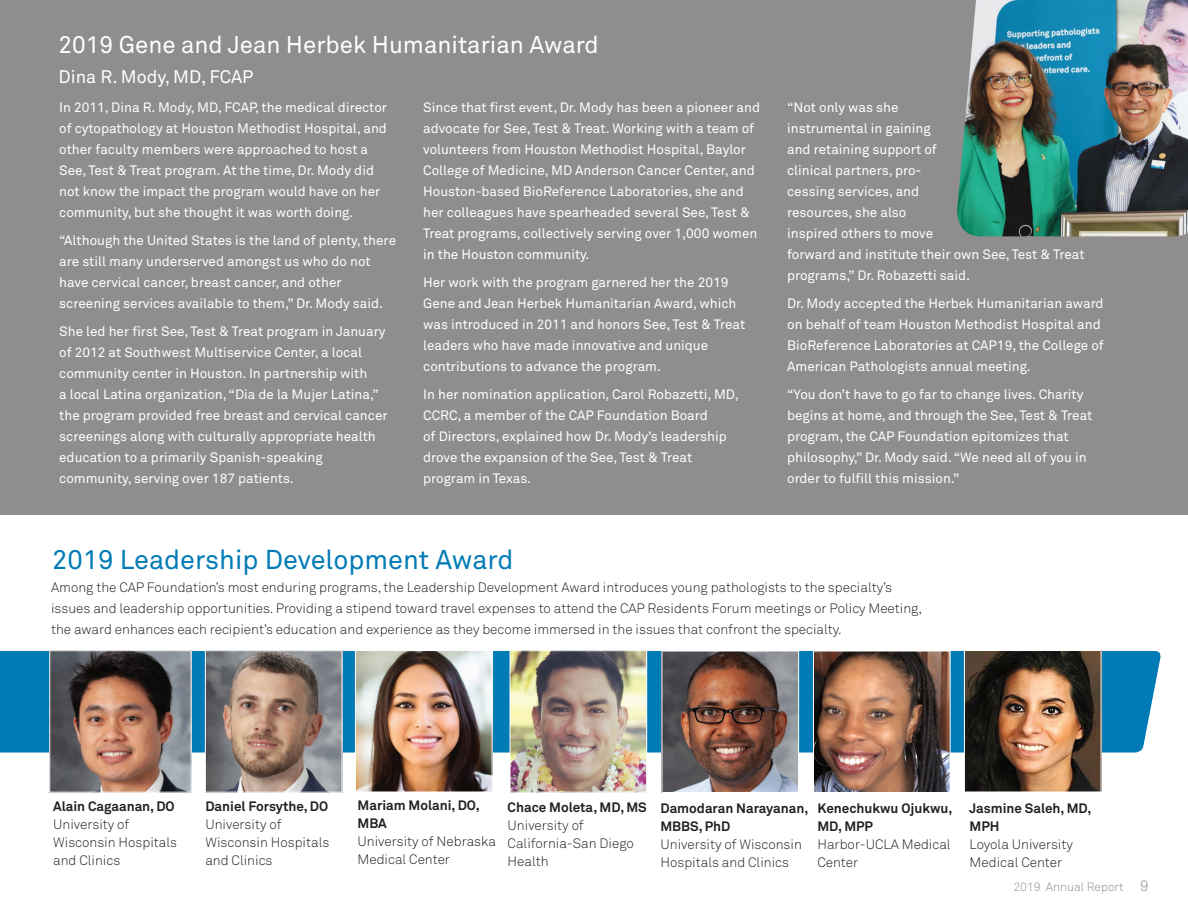
<style>
.page{position:relative;width:1188px;height:918px;background:#fff}
.page>*{position:absolute;margin:0;border:0;box-sizing:border-box;transform-origin:0 0}
.t1{font:27px "Akkurat Std";color:#007bb6}
.t2{font:24px "Akkurat Std";color:#fff}
.t3{font:18px "Akkurat Std";color:#fff}
.t4{font:13.5px/21px "Akkurat Std";color:#fff}
.t5{font:300 13.5px/18px "Akkurat Std";color:#231f20}
.t6{font:700 13.5px/18px "Akkurat Std";color:#231f20}
.t7{font:300 12px "Akkurat Std";color:#8f8d8e}
.s1{font-size:15px}
</style>
<div class="page">
<svg style="left:0;top:651px;width:1161px;height:102px;background:#1885b9"></svg>
<div style="left:0;top:0;width:1188px;height:514px;background:#8f8d8e"></div>
<img style="left:957px;top:0;width:231px;height:236px">
<img style="left:815px;top:653px;width:133px;height:138px">
<div style="left:813px;top:651px;width:137px;height:142px;border:1px solid #fff"></div>
<img style="left:966px;top:652px;width:133px;height:138px">
<div style="left:964px;top:650px;width:137px;height:142px;border:1px solid #fff"></div>
<img style="left:357px;top:652px;width:133px;height:138px">
<div style="left:355px;top:650px;width:137px;height:142px;border:1px solid #fff"></div>
<img style="left:512px;top:653px;width:133px;height:137px">
<div style="left:510px;top:651px;width:137px;height:141px;border:1px solid #fff"></div>
<img style="left:664px;top:653px;width:133px;height:138px">
<div style="left:662px;top:651px;width:137px;height:142px;border:1px solid #fff"></div>
<img style="left:52px;top:653px;width:137px;height:137px">
<img style="left:207px;top:653px;width:133px;height:137px">
<div style="left:205px;top:651px;width:137px;height:141px;border:1px solid #fff"></div>
<h2 class="t2" style="left:59px;top:30px;width:542px">2019 Gene and Jean Herbek Humanitarian Award</h2>
<h3 class="t3" style="left:59px;top:66px;width:196px">Dina R. Mody, MD, FCAP</h3>
<p class="t4" style="left:59px;top:97px;width:329px">In 2011, Dina R. Mody, MD, FCAP, the medical director of cytopathology at Houston Methodist Hospital, and other faculty members were approached to host a See, Test &amp; Treat program. At the time, Dr. Mody did not know the impact the program would have on her community, but she thought it was worth doing.</p>
<p class="t4" style="left:59px;top:230px;width:338px">“Although the United States is the land of plenty, there are still many underserved amongst us who do not have cervical cancer, breast cancer, and other screening services available to them,” Dr. Mody said.</p>
<p class="t4" style="left:59px;top:321px;width:330px">She led her first See, Test &amp; Treat program in January of 2012 at Southwest Multiservice Center, a local community center in Houston. In partnership with<br>a local Latina organization, “Dia de la Mujer Latina,” the program provided free breast and cervical cancer screenings along with culturally appropriate health education to a primarily Spanish-speaking community, serving over 187 patients.</p>
<p class="t4" style="left:423px;top:97px;width:338px">Since that first event, Dr. Mody has been a pioneer and advocate for See, Test &amp; Treat. Working with a team of volunteers from Houston Methodist Hospital, Baylor College of Medicine, MD Anderson Cancer Center, and Houston-based BioReference Laboratories, she and her colleagues have spearheaded several See, Test &amp; Treat programs, collectively serving over 1,000 women in the Houston community.</p>
<p class="t4" style="left:423px;top:272px;width:324px">Her work with the program garnered her the 2019<br>Gene and Jean Herbek Humanitarian Award, which was introduced in 2011 and honors See, Test &amp; Treat leaders who have made innovative and unique contributions to advance the program.</p>
<p class="t4" style="left:423px;top:384px;width:317px">In her nomination application, Carol Robazetti, MD, CCRC, a member of the CAP Foundation Board<br>of Directors, explained how Dr. Mody’s leadership drove the expansion of the See, Test &amp; Treat program in Texas.</p>
<h1 class="t1" style="left:52px;top:543px;width:463px">2019 Leadership Development Award</h1>
<p class="t4" style="left:787px;top:97px;width:299px">“Not only was she<br>instrumental in gaining<br>and retaining support of<br>clinical partners, pro-<br>cessing services, and<br>resources, she also<br>inspired others to move<br>forward and institute their own See, Test &amp; Treat programs,” Dr. Robazetti said.</p>
<p class="t4" style="left:787px;top:293px;width:318px">Dr. Mody accepted the Herbek Humanitarian award on behalf of team Houston Methodist Hospital and BioReference Laboratories at CAP19, the College of American Pathologists annual meeting.</p>
<p class="t4" style="left:787px;top:384px;width:307px">“You don’t have to go far to change lives. Charity begins at home, and through the See, Test &amp; Treat program, the CAP Foundation epitomizes that philosophy,” Dr. Mody said. “We need all of you in order to fulfill this mission.”</p>
<p class="t5" style="left:51px;top:577px;width:873px;line-height:21px">Among the CAP Foundation’s most enduring programs, the Leadership Development Award introduces young pathologists to the specialty’s issues and leadership opportunities. Providing a stipend toward travel expenses to attend the CAP Residents Forum meetings or Policy Meeting, the award enhances each recipient’s education and experience as they become immersed in the issues that confront the specialty.</p>
<p class="t6" style="left:53px;top:798px;width:123px">Alain Cagaanan, DO</p>
<p class="t5" style="left:53px;top:816px;width:125px">University of<br>Wisconsin Hospitals and Clinics</p>
<p class="t6" style="left:205px;top:798px;width:124px">Daniel Forsythe, DO</p>
<p class="t5" style="left:205px;top:816px;width:125px">University of<br>Wisconsin Hospitals and Clinics</p>
<p class="t6" style="left:358px;top:796px;width:124px">Mariam Molani, DO,<br>MBA</p>
<p class="t5" style="left:358px;top:832px;width:140px">University of Nebraska<br>Medical Center</p>
<p class="t6" style="left:508px;top:798px;width:141px">Chace Moleta, MD, MS</p>
<p class="t5" style="left:508px;top:816px;width:128px">University of<br>California-San Diego<br>Health</p>
<p class="t6" style="left:660px;top:799px;width:149px">Damodaran Narayanan,<br>MBBS, PhD</p>
<p class="t5" style="left:660px;top:835px;width:143px">University of Wisconsin<br>Hospitals and Clinics</p>
<p class="t6" style="left:817px;top:799px;width:136px">Kenechukwu Ojukwu,<br>MD, MPP</p>
<p class="t5" style="left:817px;top:835px;width:135px">Harbor-UCLA Medical<br>Center</p>
<p class="t6" style="left:970px;top:799px;width:123px">Jasmine Saleh, MD,<br>MPH</p>
<p class="t5" style="left:970px;top:835px;width:105px">Loyola University<br>Medical Center</p>
<p class="t7" style="left:1013px;top:880px;width:137px">2019 Annual Report <span class="s1">9</span></p>
</div>
